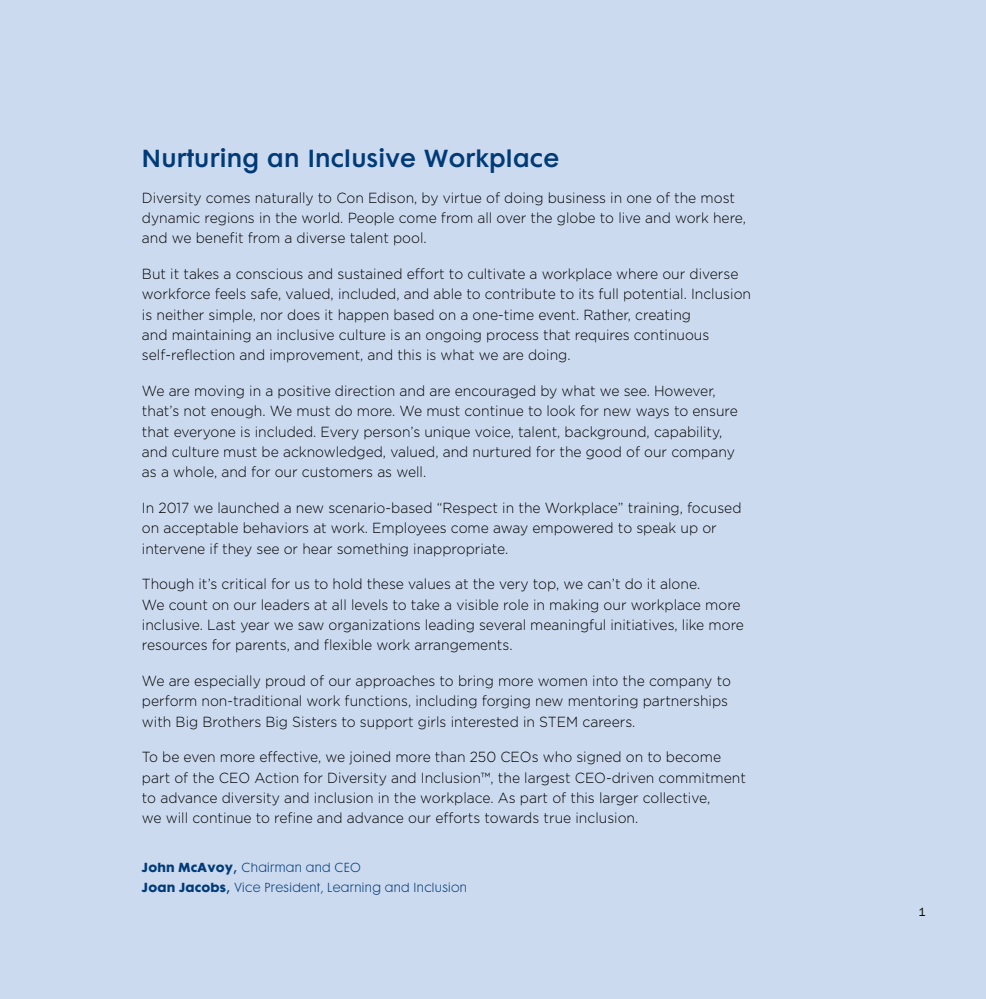
<style>
.page{position:relative;width:986px;height:999px;background:#ccdaef}
.page>*{position:absolute;margin:0;border:0;box-sizing:border-box;transform-origin:0 0}
.t1{font:22.5px "Cg Futura Maxi De";letter-spacing:.01em;color:#003b77}
.t2{font:300 14.7px/20.2px "Gotham";color:#000;scale:.95 1}
.t3{font:12px/20.4px "Cg Futura Maxi Lt";letter-spacing:.03em;color:#003b77}
.t4{font:12px "Franklin Gothic";color:#000}
.s1{font-family:"Cg Futura Maxi Bd"}
.s2{font-family:"Cg Futura Maxi De"}
</style>
<div class="page">
<h1 class="t1" style="left:142px;top:145px;width:419px">Nurturing an Inclusive Workplace</h1>
<p class="t2" style="left:142px;top:187px;width:637px">Diversity comes naturally to Con Edison, by virtue of doing business in one of the most dynamic regions in the world. People come from all over the globe to live and work here, and we benefit from a diverse talent pool.</p>
<p class="t2" style="left:142px;top:264px;width:642px">But it takes a conscious and sustained effort to cultivate a workplace where our diverse workforce feels safe, valued, included, and able to contribute to its full potential. Inclusion is neither simple, nor does it happen based on a one-time event. Rather, creating<br>and maintaining an inclusive culture is an ongoing process that requires continuous self-reflection and improvement, and this is what we are doing.</p>
<p class="t2" style="left:142px;top:381px;width:628px">We are moving in a positive direction and are encouraged by what we see. However, that’s not enough. We must do more. We must continue to look for new ways to ensure that everyone is included. Every person’s unique voice, talent, background, capability, and culture must be acknowledged, valued, and nurtured for the good of our company as a whole, and for our customers as well.</p>
<p class="t2" style="left:142px;top:497px;width:632px">In 2017 we launched a new scenario-based “Respect in the Workplace” training, focused on acceptable behaviors at work. Employees come away empowered to speak up or intervene if they see or hear something inappropriate.</p>
<p class="t2" style="left:142px;top:574px;width:635px">Though it’s critical for us to hold these values at the very top, we can’t do it alone.<br>We count on our leaders at all levels to take a visible role in making our workplace more inclusive. Last year we saw organizations leading several meaningful initiatives, like more resources for parents, and flexible work arrangements.</p>
<p class="t2" style="left:142px;top:671px;width:621px">We are especially proud of our approaches to bring more women into the company to perform non-traditional work functions, including forging new mentoring partnerships with Big Brothers Big Sisters to support girls interested in STEM careers.</p>
<p class="t2" style="left:142px;top:747px;width:637px">To be even more effective, we joined more than 250 CEOs who signed on to become part of the CEO Action for Diversity and Inclusion™, the largest CEO-driven commitment to advance diversity and inclusion in the workplace. As part of this larger collective,<br>we will continue to refine and advance our efforts towards true inclusion.</p>
<p class="t3" style="left:142px;top:857px;width:327px"><span class="s1">John McAvoy</span><span class="s2">,</span> Chairman and CEO<br><span class="s1">Joan Jacobs</span><span class="s2">,</span> Vice President, Learning and Inclusion</p>
<p class="t4" style="left:918px;top:905px;width:9px">1</p>
</div>
